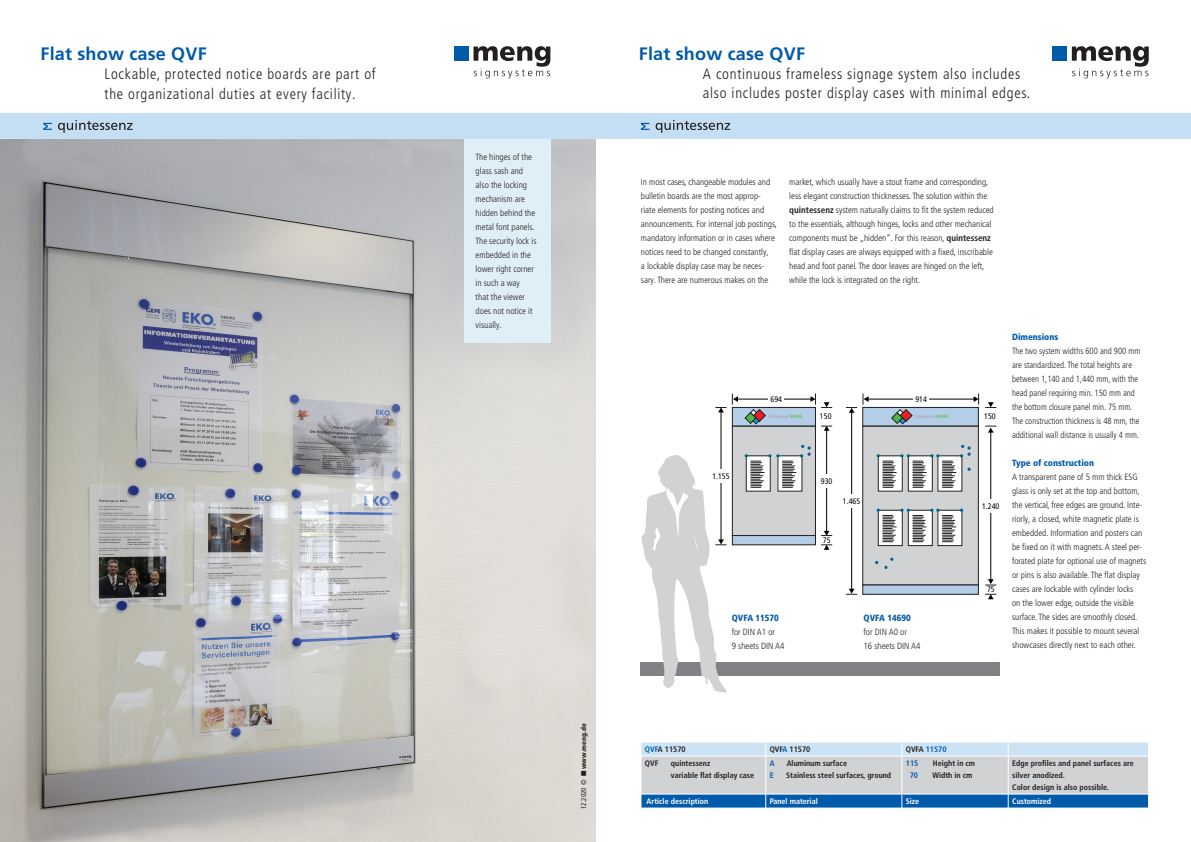
<style>
.page{position:relative;width:1191px;height:842px;background:#fff}
.page>*{position:absolute;margin:0;border:0;box-sizing:border-box;transform-origin:0 0}
.t1{font:700 18px "Frutiger LT Pro";letter-spacing:.01em;color:#015aaa}
.t2{font:300 condensed 15px/19px "Frutiger LT Pro";letter-spacing:.05em;color:#231f20}
.t3{font:300 condensed 9px/14px "Frutiger LT Pro";color:#231f20}
.t4{font:300 condensed 9px/14px "Frutiger LT Pro";color:#231f20;scale:.96 1}
.t5{font:condensed 8.1px "Frutiger LT Pro";color:#000001}
.t6{font:700 condensed 8px/12px "Frutiger LT Pro";color:#231f20}
.t7{font:700 condensed 8px "Frutiger LT Pro";color:#fff}
.t8{font:700 condensed 8px "Frutiger LT Pro";color:#015aaa}
.t9{font:900 condensed 7px "Frutiger LT Pro";color:#231f20}
.t10{font:5px "Myriad Pro";color:#9d9fa2}
.s1{font-weight:400}
.s2{font-weight:700}
.s3{color:#4cb848}
.s4{font-weight:900;color:#015aaa}
.s5{color:#015aaa}
.s6{color:#231f20}
</style>
<div class="page">
<div style="left:862px;top:426px;width:116px;height:159px;background:#d1d2d4"></div>
<div style="left:862px;top:426px;width:116px;height:159px;border:1px solid #231f20"></div>
<div style="left:732px;top:426px;width:83px;height:109px;background:#d1d2d4"></div>
<div style="left:732px;top:426px;width:83px;height:110px;border:1px solid #231f20"></div>
<div style="left:641px;top:662px;width:359px;height:14px;background:#808285"></div>
<div style="left:732px;top:407px;width:83px;height:19px;background:#b5cee7"></div>
<div style="left:732px;top:407px;width:83px;height:19px;border:1px solid #231f20"></div>
<div style="left:732px;top:535px;width:83px;height:10px;background:#b5cee7"></div>
<div style="left:732px;top:535px;width:83px;height:10px;border:1px solid #231f20"></div>
<div style="left:746px;top:456px;width:24px;height:35px;background:#fff"></div>
<div style="left:778px;top:456px;width:24px;height:35px;background:#fff"></div>
<hr style="left:737px;top:399px;width:74px;height:1px;background:#000001">
<svg style="left:732px;top:393px;width:6px;height:12px"></svg>
<div style="left:768px;top:393px;width:16px;height:13px;background:#fff"></div>
<hr style="left:826px;top:430px;width:1px;height:102px;background:#000001">
<svg style="left:821px;top:426px;width:11px;height:5px"></svg>
<svg style="left:821px;top:531px;width:11px;height:5px"></svg>
<div style="left:820px;top:475px;width:13px;height:13px;background:#fff"></div>
<svg style="left:810px;top:393px;width:22px;height:15px"></svg>
<svg style="left:821px;top:544px;width:11px;height:6px"></svg>
<hr style="left:720px;top:412px;width:1px;height:128px;background:#000001">
<svg style="left:715px;top:407px;width:11px;height:5px"></svg>
<svg style="left:641px;top:454px;width:86px;height:239px"></svg>
<svg style="left:745px;top:409px;width:20px;height:15px"></svg>
<svg style="left:744px;top:445px;width:66px;height:43px"></svg>
<div style="left:862px;top:407px;width:116px;height:19px;background:#b5cee7"></div>
<div style="left:862px;top:407px;width:116px;height:19px;border:1px solid #231f20"></div>
<div style="left:862px;top:585px;width:116px;height:9px;background:#b5cee7"></div>
<div style="left:908px;top:456px;width:24px;height:35px;background:#fff"></div>
<div style="left:938px;top:456px;width:24px;height:35px;background:#fff"></div>
<hr style="left:867px;top:399px;width:107px;height:1px;background:#000001">
<svg style="left:973px;top:393px;width:6px;height:12px"></svg>
<div style="left:913px;top:393px;width:15px;height:13px;background:#fff"></div>
<hr style="left:990px;top:432px;width:1px;height:148px;background:#000001">
<svg style="left:985px;top:426px;width:11px;height:7px"></svg>
<svg style="left:985px;top:579px;width:11px;height:7px"></svg>
<div style="left:984px;top:500px;width:13px;height:13px;background:#fff"></div>
<svg style="left:985px;top:402px;width:11px;height:6px"></svg>
<svg style="left:985px;top:594px;width:11px;height:5px"></svg>
<hr style="left:851px;top:412px;width:1px;height:177px;background:#000001">
<svg style="left:846px;top:393px;width:22px;height:20px"></svg>
<svg style="left:846px;top:589px;width:11px;height:6px"></svg>
<div style="left:845px;top:495px;width:13px;height:13px;background:#fff"></div>
<svg style="left:891px;top:409px;width:21px;height:15px"></svg>
<div style="left:878px;top:456px;width:24px;height:35px;background:#fff"></div>
<svg style="left:876px;top:445px;width:94px;height:43px"></svg>
<svg style="left:910px;top:542px;width:20px;height:2px"></svg>
<div style="left:908px;top:510px;width:24px;height:36px;border:1px solid #231f20"></div>
<svg style="left:939px;top:542px;width:21px;height:2px"></svg>
<div style="left:937px;top:510px;width:25px;height:36px;border:1px solid #231f20"></div>
<svg style="left:880px;top:542px;width:20px;height:2px"></svg>
<div style="left:878px;top:510px;width:24px;height:36px;border:1px solid #231f20"></div>
<svg style="left:876px;top:509px;width:87px;height:33px;background:#b5b5b6"></svg>
<svg style="left:884px;top:558px;width:9px;height:11px"></svg>
<img style="left:0;top:139px;width:595px;height:703px">
<div style="left:464px;top:138px;width:86px;height:204px;background:#e0eef8"></div>
<div style="left:0;top:113px;width:1191px;height:26px;background:#c4def3"></div>
<svg style="left:641px;top:742px;width:508px;height:66px;background:#aac0d4"></svg>
<div style="left:1052px;top:47px;width:14px;height:14px;background:#015aaa"></div>
<svg style="left:1071px;top:46px;width:77px;height:32px"></svg>
<div style="left:454px;top:47px;width:14px;height:14px;background:#015aaa"></div>
<svg style="left:473px;top:46px;width:77px;height:32px"></svg>
<p class="t1" style="left:41px;top:43px;width:168px">Flat show case QVF</p>
<p class="t2" style="left:105px;top:64px;width:273px;line-height:20px">Lockable, protected notice boards are part of the organizational duties at every facility.</p>
<p class="t3" style="left:475px;top:150px;width:61px">The hinges of the glass sash and also the locking mechanism are hidden behind the metal font panels.</p>
<p class="t3" style="left:475px;top:234px;width:62px">The security lock is embedded in the lower right corner in such a way<br>that the viewer does not notice it visually.</p>
<p class="t9" style="left:579px;top:809px;width:87px;rotate:-90deg"><span class="s1">12.2020 ©</span> ■ www.meng.de</p>
<p class="t1" style="left:639px;top:43px;width:168px">Flat show case QVF</p>
<p class="t2" style="left:703px;top:64px;width:329px">A continuous frameless signage system also includes also includes poster display cases with minimal edges.</p>
<p class="t3" style="left:641px;top:175px;width:138px">In most cases, changeable modules and bulletin boards are the most approp&shy;riate elements for posting notices and announcements. For internal job postings, mandatory information or in cases where notices need to be changed constantly,<br>a lockable display case may be neces&shy;sary. There are numerous makes on the</p>
<p class="t3" style="left:789px;top:175px;width:206px">market, which usually have a stout frame and corresponding, less elegant construction thicknesses. The solution within the <span class="s2">quintessenz</span> system naturally claims to fit the system reduced to the essentials, although hinges, locks and other mechanical components must be „hidden“. For this reason, <span class="s2">quintessenz </span>flat display cases are always equipped with a fixed, inscribable head and foot panel. The door leaves are hinged on the left, while the lock is integrated on the right.</p>
<p class="t5" style="left:712px;top:471px;width:19px">1.155</p>
<p class="t5" style="left:770px;top:394px;width:13px">694</p>
<p class="t10" style="left:768px;top:413px;width:35px">Company <span class="s3">NAME</span></p>
<p class="t5" style="left:820px;top:412px;width:13px">150</p>
<p class="t5" style="left:821px;top:476px;width:13px">930</p>
<p class="t5" style="left:843px;top:496px;width:19px">1.465</p>
<p class="t5" style="left:823px;top:535px;width:9px">75</p>
<p class="t5" style="left:915px;top:394px;width:13px">914</p>
<p class="t10" style="left:914px;top:413px;width:35px">Company <span class="s3">NAME</span></p>
<p class="t3" style="left:731px;top:610px;width:54px"><span class="s4">QVFA 11570 </span>for DIN A1 or<br>9 sheets DIN A4</p>
<p class="t3" style="left:863px;top:610px;width:49px"><span class="s4">QVFA 14690 </span>for DIN A0 or</p>
<p class="t3" style="left:863px;top:638px;width:58px">16 sheets DIN A4</p>
<p class="t5" style="left:984px;top:412px;width:13px">150</p>
<p class="t5" style="left:982px;top:501px;width:19px">1.240</p>
<p class="t5" style="left:987px;top:585px;width:9px">75</p>
<p class="t4" style="left:1012px;top:330px;width:135px"><span class="s4">Dimensions<br></span>The two system widths 600 and 900 mm are standardized. The total heights are between 1,140 and 1,440 mm, with the head panel requiring min. 150 mm and the bottom closure panel min. 75 mm.<br>The construction thickness is 48 mm, the additional wall distance is usually 4 mm.</p>
<p class="t3" style="left:1012px;top:456px;width:136px"><span class="s4">Type of construction<br></span>A transparent pane of 5 mm thick ESG glass is only set at the top and bottom, the vertical, free edges are ground. lnte&shy;riorly, a closed, white magnetic plate is embedded. Information and posters can be fixed on it with magnets. A steel per&shy;forated plate for optional use of magnets or pins is also available. The flat display cases are lockable with cylinder locks<br>on the lower edge, outside the visible surface. The sides are smoothly closed.<br>This makes it possible to mount several showcases directly next to each other.</p>
<p class="t6" style="left:645px;top:743px;width:42px"><span class="s5">QVF</span>A 11570</p>
<p class="t6" style="left:769px;top:743px;width:42px">QVF<span class="s5">A</span> 11570</p>
<p class="t8" style="left:906px;top:744px;width:42px"><span class="s6">QVFA</span> 11570</p>
<p class="t6" style="left:645px;top:757px;width:15px">QVF</p>
<p class="t6" style="left:671px;top:757px;width:85px">quintessenz<br>variable flat display case</p>
<p class="t8" style="left:769px;top:758px;width:6px">A</p>
<p class="t6" style="left:786px;top:757px;width:62px">Aluminum surface</p>
<p class="t8" style="left:906px;top:758px;width:14px">115</p>
<p class="t6" style="left:933px;top:757px;width:44px">Height in cm</p>
<p class="t8" style="left:909px;top:770px;width:10px">70</p>
<p class="t6" style="left:932px;top:769px;width:41px">Width in cm</p>
<p class="t8" style="left:769px;top:770px;width:5px">E</p>
<p class="t6" style="left:786px;top:769px;width:106px">Stainless steel surfaces, ground</p>
<p class="t6" style="left:1012px;top:757px;width:123px">Edge profiles and panel surfaces are silver anodized.</p>
<p class="t6" style="left:1012px;top:781px;width:98px">Color design is also possible.</p>
<p class="t7" style="left:646px;top:796px;width:63px">Article description</p>
<p class="t7" style="left:769px;top:796px;width:50px">Panel material</p>
<p class="t7" style="left:906px;top:796px;width:15px">Size</p>
<p class="t7" style="left:1012px;top:796px;width:40px">Customized</p>
</div>
